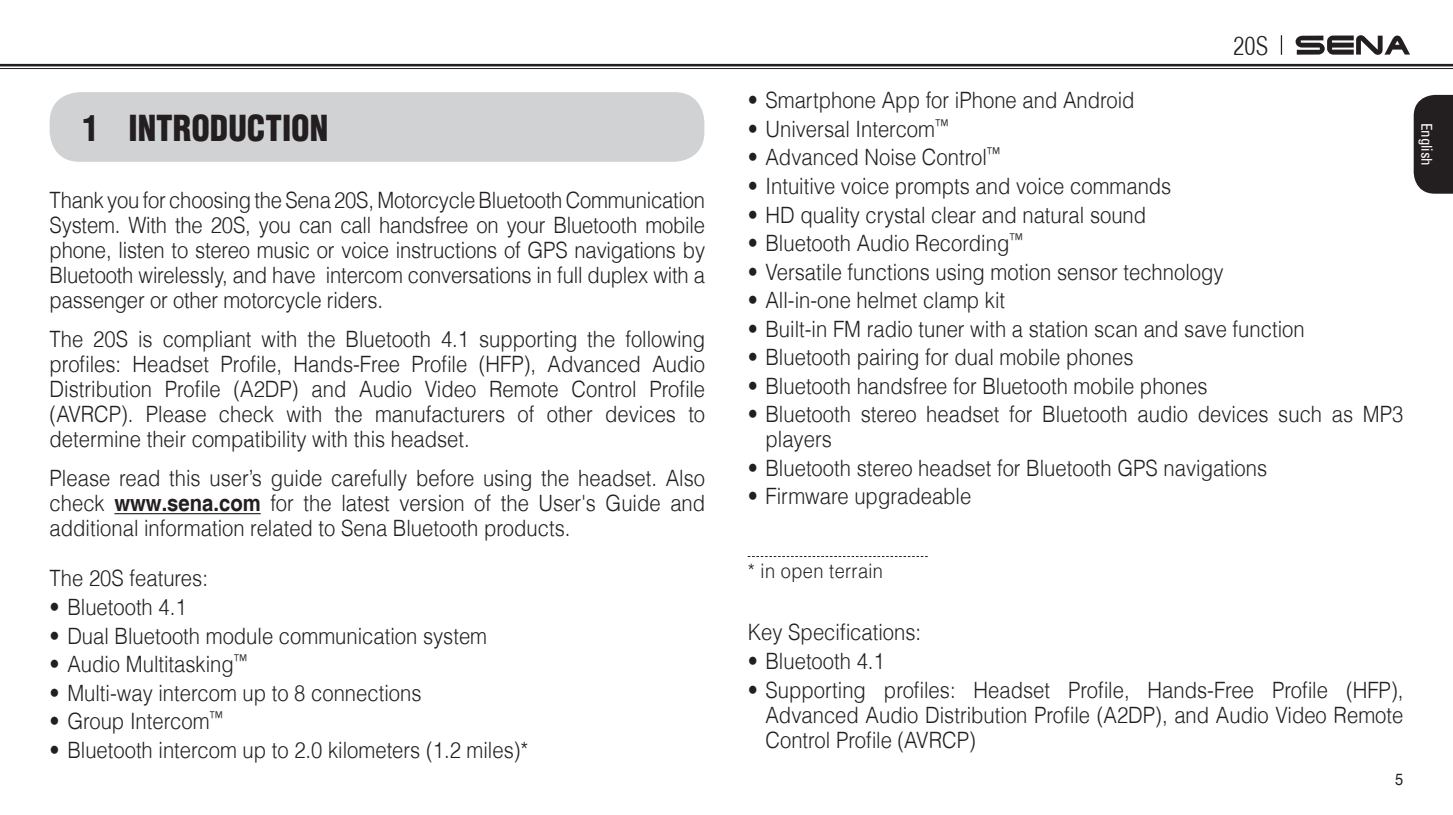
<style>
.page{position:relative;width:1453px;height:815px;background:#fff}
.page>*{position:absolute;margin:0;border:0;box-sizing:border-box;transform-origin:0 0}
.t1{font:900 condensed 35px "Helvetica";color:#231f20;scale:.95 1}
.t2{font:300 condensed 25px "Helvetica";color:#231f20}
.t3{font:300 22.5px/25px "Helvetica LT";color:#231f20;text-align:justify;scale:.9 1}
.t4{font:300 20px "Helvetica LT";letter-spacing:.02em;color:#231f20;scale:.91 1}
.t5{font:16.25px "Helvetica";color:#231f20;scale:.9 1}
.t6{font:condensed 15px "Univers";color:#fff}
.s1{font-family:"Helvetica";font-weight:700}
</style>
<div class="page">
<svg style="left:1281px;top:35px;width:1px;height:20px"></svg>
<svg style="left:1295px;top:35px;width:115px;height:20px"></svg>
<svg style="left:1413px;top:95px;width:40px;height:99px;background:#312d2e"></svg>
<svg style="left:0;top:66px;width:1453px;height:1px"></svg>
<hr style="left:0;top:64px;width:1453px;height:2px;background:#231f20">
<hr style="left:0;top:68px;width:1453px;height:1px;background:#231f20">
<hr style="left:114px;top:513px;width:147px;height:1px;background:#231f20">
<div style="left:50px;top:92px;width:654px;height:70px;background:#d1d2d4;border-radius:30px"></div>
<svg style="left:748px;top:556px;width:180px;height:1px"></svg>
<h1 class="t1" style="left:82px;top:106px;width:260px">1 INTRODUCTION</h1>
<p class="t3" style="left:50px;top:187px;width:730px">Thank you for choosing the Sena 20S, Motorcycle Bluetooth Communication System. With the 20S, you can call handsfree on your Bluetooth mobile phone, listen to stereo music or voice instructions of GPS navigations by Bluetooth wirelessly, and have intercom conversations in full duplex with a passenger or other motorcycle riders.</p>
<p class="t3" style="left:50px;top:327px;width:730px">The 20S is compliant with the Bluetooth 4.1 supporting the following profiles: Headset Profile, Hands-Free Profile (HFP), Advanced Audio Distribution Profile (A2DP) and Audio Video Remote Control Profile (AVRCP). Please check with the manufacturers of other devices to determine their compatibility with this headset.</p>
<p class="t3" style="left:50px;top:466px;width:730px">Please read this user’s guide carefully before using the headset. Also check <span class="s1">www.sena.com</span> for the latest version of the User's Guide and additional information related to Sena Bluetooth products.</p>
<p class="t3" style="left:50px;top:566px;width:177px">The 20S features:</p>
<p class="t3" style="left:50px;top:594px;width:154px">• Bluetooth 4.1</p>
<p class="t3" style="left:50px;top:623px;width:488px">• Dual Bluetooth module communication system</p>
<p class="t3" style="left:50px;top:651px;width:221px">• Audio Multitasking<sup>™</sup></p>
<p class="t3" style="left:50px;top:680px;width:415px">• Multi-way intercom up to 8 connections</p>
<p class="t3" style="left:50px;top:708px;width:194px">• Group Intercom<sup>™</sup></p>
<p class="t3" style="left:50px;top:737px;width:533px">• Bluetooth intercom up to 2.0 kilometers (1.2 miles)*</p>
<p class="t2" style="left:1233px;top:30px;width:36px">20S</p>
<p class="t3" style="left:748px;top:88px;width:431px">• Smartphone App for iPhone and Android</p>
<p class="t3" style="left:748px;top:116px;width:225px">• Universal Intercom<sup>™</sup></p>
<p class="t3" style="left:748px;top:145px;width:282px">• Advanced Noise Control<sup>™</sup></p>
<p class="t3" style="left:748px;top:173px;width:472px">• Intuitive voice prompts and voice commands</p>
<p class="t3" style="left:748px;top:202px;width:444px">• HD quality crystal clear and natural sound</p>
<p class="t3" style="left:748px;top:230px;width:307px">• Bluetooth Audio Recording<sup>™</sup></p>
<p class="t3" style="left:748px;top:259px;width:530px">• Versatile functions using motion sensor technology</p>
<p class="t3" style="left:748px;top:287px;width:287px">• All-in-one helmet clamp kit</p>
<p class="t3" style="left:748px;top:316px;width:620px">• Built-in FM radio tuner with a station scan and save function</p>
<p class="t3" style="left:748px;top:345px;width:430px">• Bluetooth pairing for dual mobile phones</p>
<p class="t3" style="left:748px;top:373px;width:512px">• Bluetooth handsfree for Bluetooth mobile phones</p>
<p class="t3" style="left:765px;top:402px;width:710px;text-indent:-18px">• Bluetooth stereo headset for Bluetooth audio devices such as MP3 players</p>
<p class="t3" style="left:748px;top:455px;width:579px">• Bluetooth stereo headset for Bluetooth GPS navigations</p>
<p class="t3" style="left:748px;top:484px;width:250px">• Firmware upgradeable</p>
<p class="t6" style="left:1436px;top:123px;width:45px;rotate:90deg">English</p>
<p class="t4" style="left:748px;top:559px;width:150px">* in open terrain</p>
<p class="t3" style="left:748px;top:620px;width:194px">Key Specifications:</p>
<p class="t3" style="left:748px;top:648px;width:154px">• Bluetooth 4.1</p>
<p class="t3" style="left:765px;top:677px;width:710px;text-indent:-18px">• Supporting profiles: Headset Profile, Hands-Free Profile (HFP), Advanced Audio Distribution Profile (A2DP), and Audio Video Remote Control Profile (AVRCP)</p>
<p class="t5" style="left:1395px;top:770px;width:11px">5</p>
</div>
